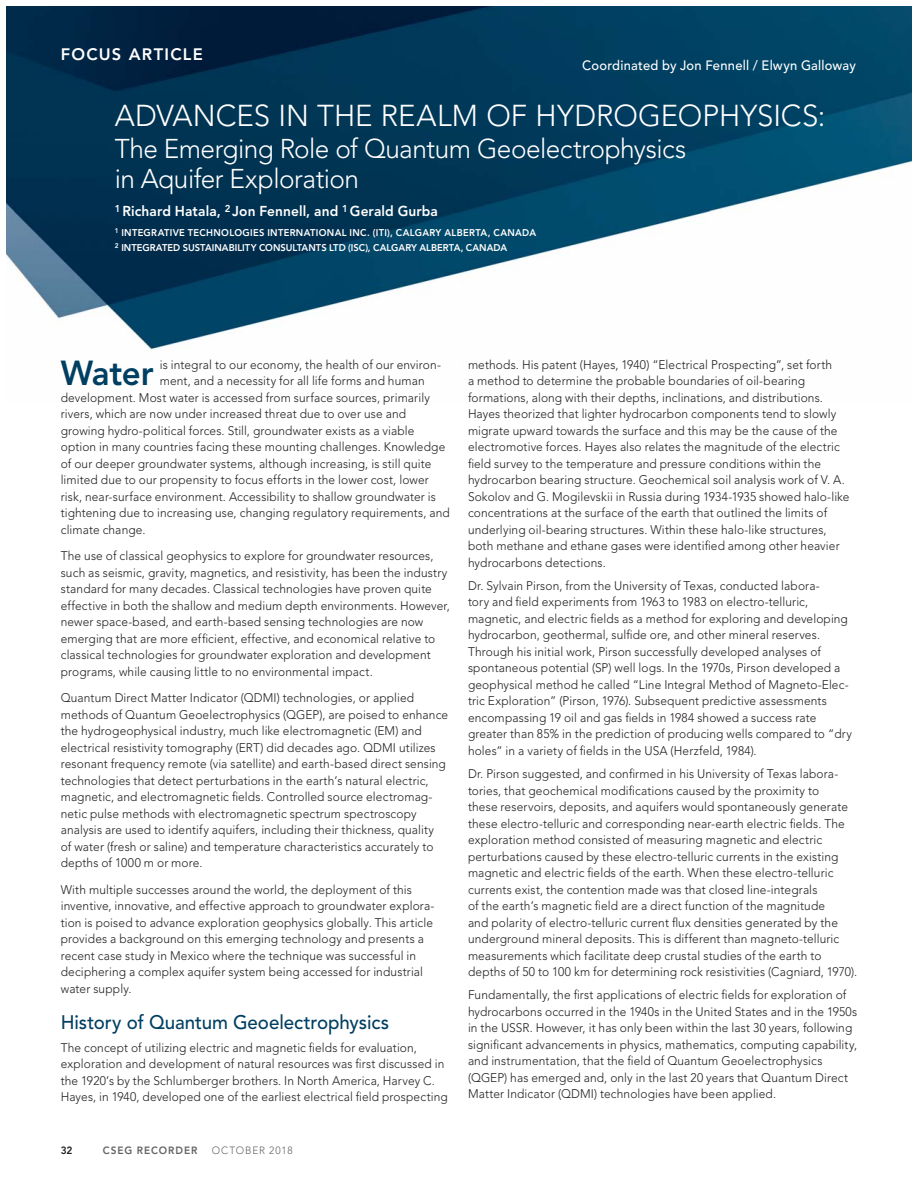
<style>
.page{position:relative;width:918px;height:1188px;background:#fff}
.page>*{position:absolute;margin:0;border:0;box-sizing:border-box;transform-origin:0 0}
.t1{font:800 34.5px "Avenir";letter-spacing:-.01em;color:#003f62;scale:.96 1}
.t2{font:300 30px "Avenir";color:#fff}
.t3{font:300 27px/30px "Avenir";letter-spacing:-.02em;color:#fff}
.t4{font:500 19.5px "Avenir";letter-spacing:-.005em;color:#003f62;scale:.96 1}
.t5{font:800 16.5px "Avenir";letter-spacing:.075em;color:#fff}
.t6{font:800 14.25px "Avenir";letter-spacing:.01em;color:#fff;scale:.96 1}
.t7{font:500 13.5px "Avenir";letter-spacing:.015em;color:#fff;scale:.96 1}
.t8{font:300 12.45px/16.5px "Avenir";letter-spacing:.01em;color:#231f20;scale:.96 1}
.t9{font:800 10.5px "Avenir";letter-spacing:.095em;color:#636466;scale:.96 1}
.t10{font:300 10.5px "Avenir";letter-spacing:.085em;color:#636466;scale:.96 1}
.t11{font:800 10.5px "Avenir";color:#231f20;scale:.96 1}
.t12{font:800 9.75px/15px "Avenir";letter-spacing:.015em;color:#fff;scale:.96 1}
</style>
<div class="page">
<img style="left:7px;top:7px;width:904px;height:343px">
<h3 class="t5" style="left:61px;top:47px;width:144px">FOCUS ARTICLE</h3>
<p class="t7" style="left:582px;top:60px;width:286px">Coordinated by Jon Fennell / Elwyn Galloway</p>
<h2 class="t2" style="left:115px;top:103px;width:712px">ADVANCES IN THE REALM OF HYDROGEOPHYSICS:</h2>
<h3 class="t3" style="left:115px;top:136px;width:573px">The Emerging Role of Quantum Geoelectrophysics in Aquifer Exploration</h3>
<p class="t6" style="left:115px;top:205px;width:338px"><sup>1</sup> Richard Hatala, <sup>2</sup> Jon Fennell, and <sup>1</sup> Gerald Gurba</p>
<p class="t12" style="left:115px;top:226px;width:440px"><sup>1</sup> INTEGRATIVE TECHNOLOGIES INTERNATIONAL INC. (ITI), CALGARY ALBERTA, CANADA<br><sup>2</sup> INTEGRATED SUSTAINABILITY CONSULTANTS LTD (ISC), CALGARY ALBERTA, CANADA</p>
<h1 class="t1" style="left:61px;top:359px;width:98px">Water</h1>
<p class="t8" style="left:160px;top:357px;width:294px">is integral to our economy, the health of our environ-</p>
<p class="t8" style="left:160px;top:374px;width:277px">ment, and a necessity for all life forms and human</p>
<p class="t8" style="left:61px;top:390px;width:386px">development. Most water is accessed from surface sources, primarily</p>
<p class="t8" style="left:61px;top:407px;width:361px">rivers, which are now under increased threat due to over use and</p>
<p class="t8" style="left:61px;top:423px;width:370px">growing hydro-political forces. Still, groundwater exists as a viable</p>
<p class="t8" style="left:61px;top:440px;width:402px">option in many countries facing these mounting challenges. Knowledge</p>
<p class="t8" style="left:61px;top:456px;width:388px">of our deeper groundwater systems, although increasing, is still quite</p>
<p class="t8" style="left:61px;top:473px;width:385px">limited due to our propensity to focus efforts in the lower cost, lower</p>
<p class="t8" style="left:61px;top:489px;width:392px">risk, near-surface environment. Accessibility to shallow groundwater is</p>
<p class="t8" style="left:61px;top:506px;width:407px">tightening due to increasing use, changing regulatory requirements, and</p>
<p class="t8" style="left:61px;top:522px;width:90px">climate change.</p>
<p class="t8" style="left:61px;top:549px;width:407px">The use of classical geophysics to explore for groundwater resources, such as seismic, gravity, magnetics, and resistivity, has been the industry standard for many decades. Classical technologies have proven quite effective in both the shallow and medium depth environments. However, newer space-based, and earth-based sensing technologies are now emerging that are more efficient, effective, and economical relative to classical technologies for groundwater exploration and development programs, while causing little to no environmental impact.</p>
<p class="t8" style="left:61px;top:691px;width:405px">Quantum Direct Matter Indicator (QDMI) technologies, or applied methods of Quantum Geoelectrophysics (QGEP), are poised to enhance the hydrogeophysical industry, much like electromagnetic (EM) and electrical resistivity tomography (ERT) did decades ago. QDMI utilizes resonant frequency remote (via satellite) and earth-based direct sensing technologies that detect perturbations in the earth’s natural electric, magnetic, and electromagnetic fields. Controlled source electromag&shy;netic pulse methods with electromagnetic spectrum spectroscopy analysis are used to identify aquifers, including their thickness, quality<br>of water (fresh or saline) and temperature characteristics accurately to depths of 1000 m or more.</p>
<p class="t8" style="left:61px;top:882px;width:391px">With multiple successes around the world, the deployment of this inventive, innovative, and effective approach to groundwater explora&shy;tion is poised to advance exploration geophysics globally. This article provides a background on this emerging technology and presents a recent case study in Mexico where the technique was successful in deciphering a complex aquifer system being accessed for industrial water supply.</p>
<h3 class="t4" style="left:61px;top:1014px;width:344px">History of Quantum Geoelectrophysics</h3>
<p class="t8" style="left:61px;top:1040px;width:405px">The concept of utilizing electric and magnetic fields for evaluation, exploration and development of natural resources was first discussed in the 1920’s by the Schlumberger brothers. In North America, Harvey C.<br>Hayes, in 1940, developed one of the earliest electrical field prospecting</p>
<p class="t11" style="left:61px;top:1146px;width:14px">32</p>
<p class="t9" style="left:103px;top:1146px;width:100px">CSEG RECORDER</p>
<p class="t10" style="left:212px;top:1146px;width:86px">OCTOBER 2018</p>
<p class="t8" style="left:468px;top:357px;width:399px">methods. His patent (Hayes, 1940) “Electrical Prospecting”, set forth<br>a method to determine the probable boundaries of oil-bearing formations, along with their depths, inclinations, and distributions.<br>Hayes theorized that lighter hydrocarbon components tend to slowly migrate upward towards the surface and this may be the cause of the electromotive forces. Hayes also relates the magnitude of the electric field survey to the temperature and pressure conditions within the hydrocarbon bearing structure. Geochemical soil analysis work of V. A.<br>Sokolov and G. Mogilevskii in Russia during 1934-1935 showed halo-like concentrations at the surface of the earth that outlined the limits of underlying oil-bearing structures. Within these halo-like structures, both methane and ethane gases were identified among other heavier hydrocarbons detections.</p>
<p class="t8" style="left:468px;top:578px;width:401px">Dr. Sylvain Pirson, from the University of Texas, conducted labora-<br>tory and field experiments from 1963 to 1983 on electro-telluric, magnetic, and electric fields as a method for exploring and developing hydrocarbon, geothermal, sulfide ore, and other mineral reserves.<br>Through his initial work, Pirson successfully developed analyses of spontaneous potential (SP) well logs. In the 1970s, Pirson developed a geophysical method he called “Line Integral Method of Magneto-Elec&shy;tric Exploration” (Pirson, 1976). Subsequent predictive assessments encompassing 19 oil and gas fields in 1984 showed a success rate greater than 85% in the prediction of producing wells compared to “dry holes” in a variety of fields in the USA (Herzfeld, 1984).</p>
<p class="t8" style="left:468px;top:767px;width:407px">Dr. Pirson suggested, and confirmed in his University of Texas labora&shy;tories, that geochemical modifications caused by the proximity to<br>these reservoirs, deposits, and aquifers would spontaneously generate these electro-telluric and corresponding near-earth electric fields. The exploration method consisted of measuring magnetic and electric perturbations caused by these electro-telluric currents in the existing magnetic and electric fields of the earth. When these electro-telluric currents exist, the contention made was that closed line-integrals<br>of the earth’s magnetic field are a direct function of the magnitude<br>and polarity of electro-telluric current flux densities generated by the underground mineral deposits. This is different than magneto-telluric measurements which facilitate deep crustal studies of the earth to depths of 50 to 100 km for determining rock resistivities (Cagniard, 1970).</p>
<p class="t8" style="left:468px;top:988px;width:407px">Fundamentally, the first applications of electric fields for exploration of hydrocarbons occurred in the 1940s in the United States and in the 1950s in the USSR. However, it has only been within the last 30 years, following significant advancements in physics, mathematics, computing capability, and instrumentation, that the field of Quantum Geoelectrophysics (QGEP) has emerged and, only in the last 20 years that Quantum Direct Matter Indicator (QDMI) technologies have been applied.</p>
</div>
